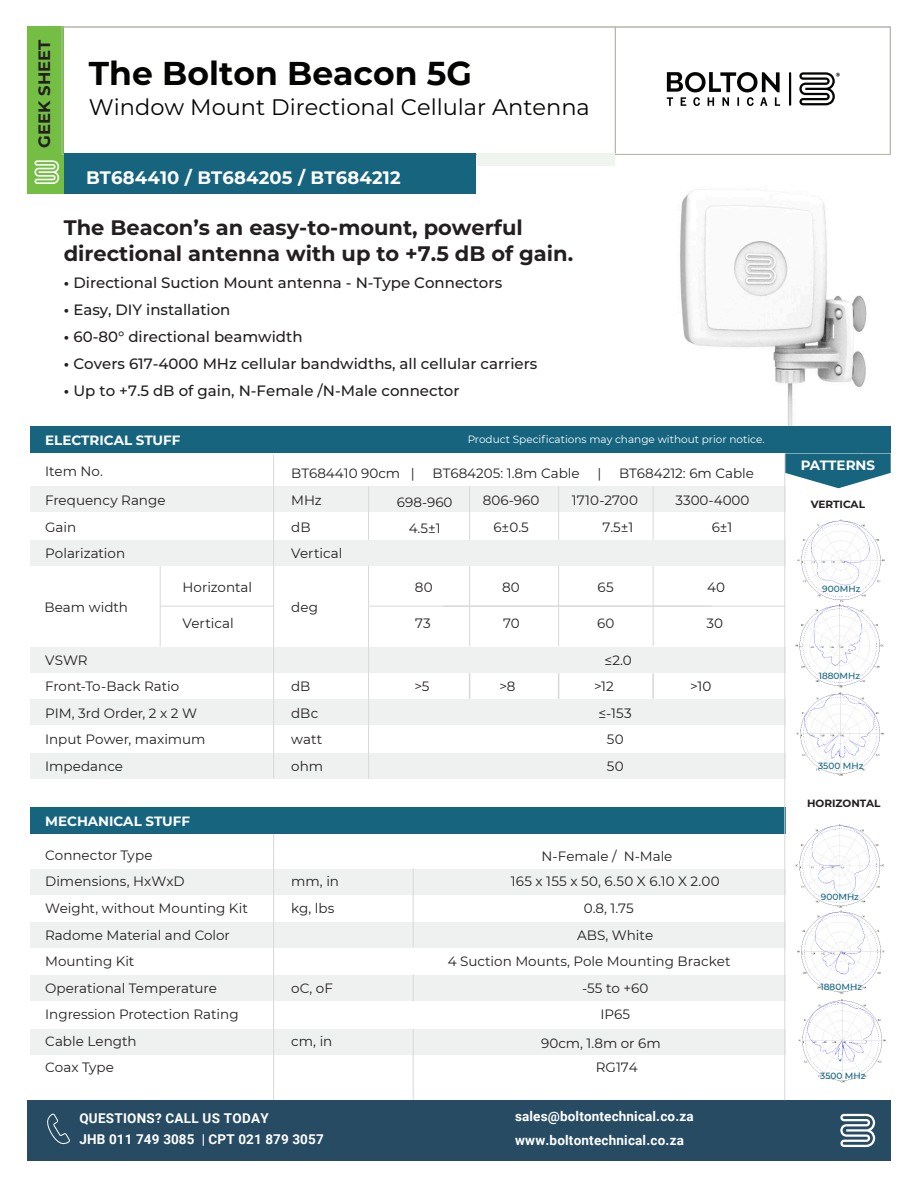
<style>
.page{position:relative;width:918px;height:1188px;background:#fff}
.page>*{position:absolute;margin:0;border:0;box-sizing:border-box;transform-origin:0 0}
.t1{font:700 33px "Montserrat";color:#040503}
.t2{font:22.5px "Montserrat";color:#040503}
.t3{font:700 21px/25.5px "Montserrat";color:#231f20}
.t4{font:700 18px "Montserrat";letter-spacing:.01em;color:#fff}
.t5{font:700 16.5px "Montserrat";letter-spacing:.01em;color:#231f20}
.t6{font:500 15px "Montserrat";color:#231f20}
.t7{font:13.5px/26.5px "Montserrat";color:#231f20;text-align:center}
.t8{font:700 13.5px/21px "Roboto";letter-spacing:.01em;color:#fff}
.t9{font:700 13.5px "Montserrat";color:#fff}
.t10{font:10.5px "Montserrat";color:#fff}
.t11{font:700 10.5px "Montserrat";color:#231f20}
.t12{font:500 9px "Montserrat";color:#14657f}
.s1{font-weight:700}
</style>
<div class="page">
<img style="left:797px;top:519px;width:87px;height:82px">
<img style="left:796px;top:605px;width:87px;height:83px">
<img style="left:796px;top:693px;width:88px;height:82px">
<img style="left:796px;top:825px;width:87px;height:82px">
<img style="left:797px;top:911px;width:88px;height:83px">
<img style="left:798px;top:1000px;width:88px;height:82px">
<div style="left:30px;top:975px;width:755px;height:26px;background:#eff0f0"></div>
<div style="left:30px;top:1029px;width:755px;height:26px;background:#eff0f0"></div>
<svg style="left:785px;top:453px;width:106px;height:35px"></svg>
<div style="left:30px;top:426px;width:861px;height:27px;background:#16647e"></div>
<div style="left:30px;top:753px;width:755px;height:26px;background:#eff0f0"></div>
<div style="left:30px;top:486px;width:755px;height:26px;background:#eff0f0"></div>
<div style="left:30px;top:540px;width:755px;height:26px;background:#eff0f0"></div>
<div style="left:30px;top:647px;width:755px;height:26px;background:#eff0f0"></div>
<div style="left:30px;top:699px;width:755px;height:26px;background:#eff0f0"></div>
<div style="left:30px;top:869px;width:755px;height:26px;background:#eff0f0"></div>
<div style="left:30px;top:922px;width:755px;height:26px;background:#eff0f0"></div>
<hr style="left:160px;top:566px;width:1px;height:81px;background:#d8d8d8">
<hr style="left:273px;top:455px;width:1px;height:323px;background:#d8d8d8">
<hr style="left:160px;top:606px;width:113px;height:1px;background:#d8d8d8">
<hr style="left:443px;top:606px;width:342px;height:1px;background:#d8d8d8">
<hr style="left:368px;top:486px;width:1px;height:54px;background:#d8d8d8">
<hr style="left:368px;top:566px;width:1px;height:213px;background:#d8d8d8">
<hr style="left:653px;top:486px;width:1px;height:54px;background:#d8d8d8">
<hr style="left:653px;top:566px;width:1px;height:80px;background:#d8d8d8">
<hr style="left:413px;top:869px;width:1px;height:78px;background:#d8d8d8">
<hr style="left:273px;top:828px;width:1px;height:276px;background:#d8d8d8">
<div style="left:30px;top:807px;width:755px;height:27px;background:#16647e"></div>
<svg style="left:413px;top:974px;width:1px;height:27px"></svg>
<hr style="left:413px;top:1029px;width:1px;height:74px;background:#d8d8d8">
<div style="left:27px;top:1100px;width:864px;height:61px;background:#264b63"></div>
<svg style="left:840px;top:1114px;width:35px;height:33px"></svg>
<svg style="left:47px;top:1113px;width:23px;height:32px"></svg>
<div style="left:27px;top:27px;width:36px;height:167px;background:#74bf43"></div>
<svg style="left:34px;top:160px;width:25px;height:24px"></svg>
<svg style="left:61px;top:26px;width:830px;height:129px"></svg>
<hr style="left:615px;top:27px;width:1px;height:126px;background:#b4b7aa">
<hr style="left:789px;top:72px;width:2px;height:34px;background:#040503">
<svg style="left:799px;top:72px;width:41px;height:33px"></svg>
<svg style="left:667px;top:72px;width:113px;height:34px"></svg>
<div style="left:64px;top:153px;width:412px;height:41px;background:#16647e"></div>
<div style="left:477px;top:153px;width:138px;height:13px;background:#eff4ee"></div>
<img style="left:680px;top:189px;width:187px;height:237px">
<hr style="left:469px;top:486px;width:1px;height:54px;background:#d8d8d8">
<hr style="left:469px;top:566px;width:1px;height:80px;background:#d8d8d8">
<hr style="left:369px;top:606px;width:343px;height:1px;background:#d8d8d8">
<hr style="left:558px;top:486px;width:1px;height:54px;background:#d8d8d8">
<hr style="left:558px;top:566px;width:1px;height:80px;background:#d8d8d8">
<svg style="left:653px;top:673px;width:1px;height:26px"></svg>
<svg style="left:469px;top:673px;width:1px;height:26px"></svg>
<svg style="left:558px;top:673px;width:1px;height:26px"></svg>
<hr style="left:784px;top:453px;width:1px;height:647px;background:#d8d8d8">
<p class="t5" style="left:33px;top:148px;width:110px;rotate:-90deg">GEEK SHEET</p>
<h1 class="t1" style="left:89px;top:50px;width:385px">The Bolton Beacon 5G</h1>
<h2 class="t2" style="left:89px;top:91px;width:502px">Window Mount Directional Cellular Antenna</h2>
<h3 class="t4" style="left:86px;top:165px;width:316px">BT684410 / BT684205 / BT684212</h3>
<h3 class="t3" style="left:64px;top:214px;width:511px">The Beacon’s an easy-to-mount, powerful directional antenna with up to +7.5 dB of gain.</h3>
<p class="t6" style="left:64px;top:272px;width:440px"><span class="s1">•</span> Directional Suction Mount antenna - N-Type Connectors</p>
<p class="t6" style="left:64px;top:299px;width:168px"><span class="s1">•</span> Easy, DIY installation</p>
<p class="t6" style="left:64px;top:326px;width:240px"><span class="s1">•</span> 60-80° directional beamwidth</p>
<p class="t6" style="left:64px;top:353px;width:475px"><span class="s1">•</span> Covers 617-4000 MHz cellular bandwidths, all cellular carriers</p>
<p class="t6" style="left:64px;top:380px;width:397px"><span class="s1">•</span> Up to +7.5 dB of gain, N-Female /N-Male connector</p>
<p class="t9" style="left:45px;top:430px;width:137px">ELECTRICAL STUFF</p>
<p class="t10" style="left:468px;top:433px;width:298px">Product Specifications may change without prior notice.</p>
<p class="t7" style="left:45px;top:457px;width:59px">Item No.</p>
<p class="t7" style="left:291px;top:460px;width:125px">BT684410 90cm |</p>
<p class="t7" style="left:433px;top:460px;width:149px">BT684205: 1.8m Cable</p>
<p class="t7" style="left:597px;top:460px;width:5px">|</p>
<p class="t7" style="left:619px;top:460px;width:136px">BT684212: 6m Cable</p>
<p class="t7" style="left:45px;top:487px;width:122px">Frequency Range</p>
<p class="t7" style="left:291px;top:487px;width:32px">MHz</p>
<p class="t7" style="left:676px;top:487px;width:75px">3300-4000</p>
<p class="t7" style="left:45px;top:513px;width:32px">Gain</p>
<p class="t7" style="left:483px;top:487px;width:58px">806-960<br>6±0.5</p>
<p class="t7" style="left:602px;top:487px;width:37px;text-align:left;text-indent:-31px">1710-2700<br>7.5±1</p>
<p class="t7" style="left:397px;top:488px;width:57px">698-960<br>4.5±1</p>
<p class="t7" style="left:45px;top:540px;width:82px">Polarization</p>
<p class="t7" style="left:291px;top:540px;width:53px">Vertical</p>
<p class="t7" style="left:183px;top:574px;width:71px">Horizontal</p>
<p class="t7" style="left:502px;top:574px;width:19px">80</p>
<p class="t7" style="left:707px;top:574px;width:19px">40</p>
<p class="t7" style="left:183px;top:610px;width:53px">Vertical</p>
<p class="t7" style="left:503px;top:610px;width:18px">70</p>
<p class="t7" style="left:707px;top:610px;width:18px">30</p>
<p class="t7" style="left:415px;top:574px;width:19px">80</p>
<p class="t7" style="left:415px;top:610px;width:17px">73</p>
<p class="t7" style="left:598px;top:574px;width:18px">65</p>
<p class="t7" style="left:597px;top:610px;width:19px">60</p>
<p class="t7" style="left:44px;top:593px;width:85px">Beam width</p>
<p class="t7" style="left:291px;top:593px;width:28px">deg</p>
<p class="t7" style="left:45px;top:646px;width:44px">VSWR</p>
<p class="t7" style="left:605px;top:646px;width:29px">≤2.0</p>
<p class="t7" style="left:45px;top:673px;width:135px">Front-To-Back Ratio</p>
<p class="t7" style="left:291px;top:673px;width:21px">dB</p>
<p class="t7" style="left:500px;top:673px;width:17px">&gt;8</p>
<p class="t7" style="left:690px;top:673px;width:23px">&gt;10</p>
<p class="t7" style="left:45px;top:699px;width:153px">PIM, 3rd Order, 2 x 2 W</p>
<p class="t7" style="left:291px;top:699px;width:29px">dBc</p>
<p class="t7" style="left:599px;top:699px;width:35px">≤-153</p>
<p class="t7" style="left:45px;top:726px;width:162px">Input Power, maximum</p>
<p class="t7" style="left:291px;top:726px;width:33px">watt</p>
<p class="t7" style="left:607px;top:726px;width:18px">50</p>
<p class="t7" style="left:45px;top:752px;width:79px">Impedance</p>
<p class="t7" style="left:291px;top:752px;width:33px">ohm</p>
<p class="t7" style="left:607px;top:752px;width:18px">50</p>
<p class="t7" style="left:594px;top:673px;width:21px">&gt;12</p>
<p class="t7" style="left:415px;top:673px;width:16px">&gt;5</p>
<p class="t9" style="left:45px;top:811px;width:146px">MECHANICAL STUFF</p>
<p class="t7" style="left:45px;top:841px;width:109px">Connector Type</p>
<p class="t7" style="left:542px;top:842px;width:132px">N-Female / N-Male</p>
<p class="t7" style="left:45px;top:868px;width:141px">Dimensions, HxWxD</p>
<p class="t7" style="left:291px;top:868px;width:49px">mm, in</p>
<p class="t7" style="left:511px;top:868px;width:210px">165 x 155 x 50, 6.50 X 6.10 X 2.00</p>
<p class="t7" style="left:45px;top:895px;width:204px">Weight, without Mounting Kit</p>
<p class="t7" style="left:291px;top:895px;width:45px">kg, lbs</p>
<p class="t7" style="left:584px;top:895px;width:52px">0.8, 1.75</p>
<p class="t7" style="left:45px;top:921px;width:186px">Radome Material and Color</p>
<p class="t7" style="left:577px;top:921px;width:77px">ABS, White</p>
<p class="t7" style="left:45px;top:948px;width:91px">Mounting Kit</p>
<p class="t7" style="left:448px;top:948px;width:284px">4 Suction Mounts, Pole Mounting Bracket</p>
<p class="t7" style="left:45px;top:974px;width:173px">Operational Temperature</p>
<p class="t7" style="left:291px;top:974px;width:43px">oC, oF</p>
<p class="t7" style="left:582px;top:974px;width:68px">-55 to +60</p>
<p class="t7" style="left:45px;top:1001px;width:195px">Ingression Protection Rating</p>
<p class="t7" style="left:600px;top:1001px;width:31px">IP65</p>
<p class="t7" style="left:45px;top:1027px;width:93px">Cable Length</p>
<p class="t7" style="left:291px;top:1027px;width:43px">cm, in</p>
<p class="t7" style="left:541px;top:1030px;width:121px">90cm, 1.8m or 6m</p>
<p class="t7" style="left:45px;top:1054px;width:70px">Coax Type</p>
<p class="t7" style="left:596px;top:1054px;width:43px">RG174</p>
<p class="t8" style="left:79px;top:1107px;width:246px">QUESTIONS? CALL US TODAY<br>JHB 011 749 3085 | CPT 021 879 3057</p>
<p class="t8" style="left:515px;top:1104px;width:180px;line-height:24px">sales@boltontechnical.co.za www.boltontechnical.co.za</p>
<p class="t9" style="left:801px;top:455px;width:76px">PATTERNS</p>
<p class="t11" style="left:811px;top:496px;width:56px">VERTICAL</p>
<p class="t12" style="left:822px;top:582px;width:40px">900MHz</p>
<p class="t12" style="left:819px;top:669px;width:43px">1880MHz</p>
<p class="t12" style="left:818px;top:759px;width:47px">3500 MHz</p>
<p class="t11" style="left:807px;top:796px;width:75px">HORIZONTAL</p>
<p class="t12" style="left:821px;top:891px;width:40px">900MHz</p>
<p class="t12" style="left:821px;top:981px;width:43px">1880MHz</p>
<p class="t12" style="left:820px;top:1069px;width:47px">3500 MHz</p>
</div>
